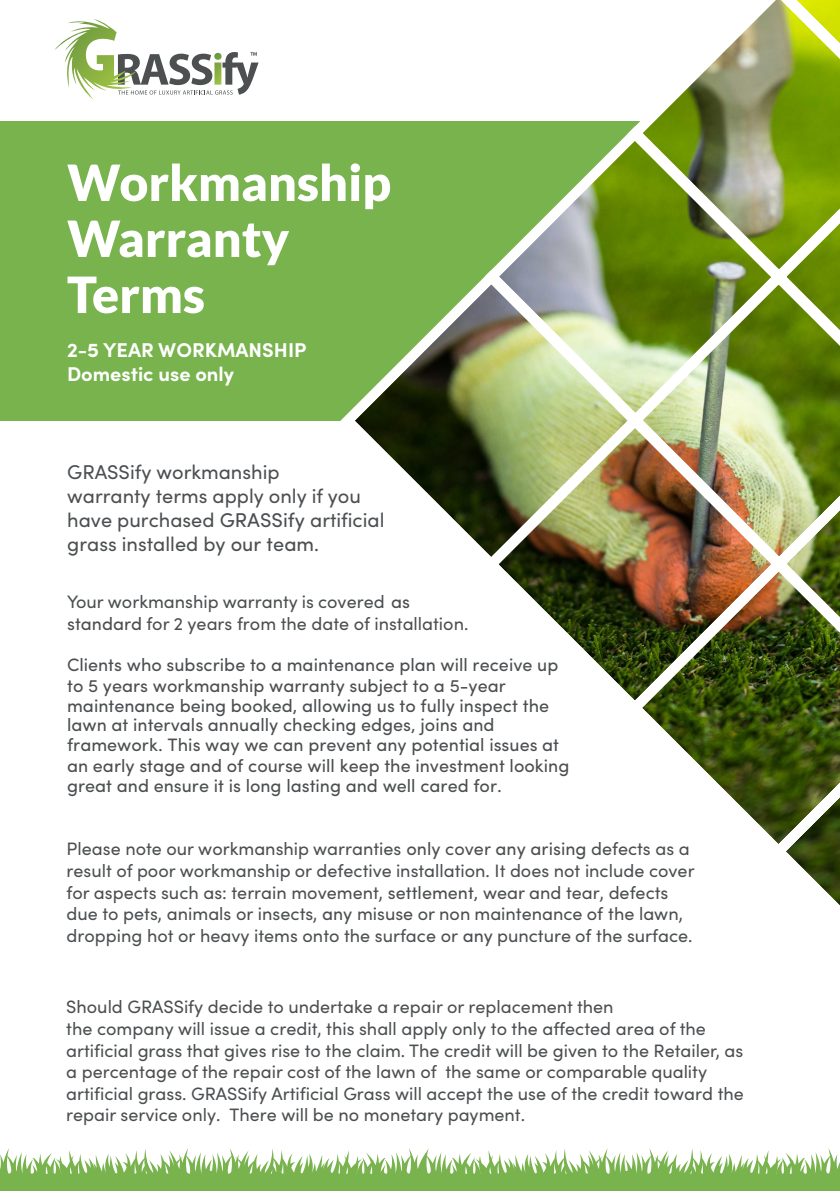
<style>
.page{position:relative;width:840px;height:1191px;background:#fff}
.page>*{position:absolute;margin:0;border:0;box-sizing:border-box;transform-origin:0 0}
.t1{font:900 50px/56px "Lato";color:#fff}
.t2{font:20px/24px "Sofia Pro";color:#4c4f51}
.t3{font:700 20px/24px "Sofia Pro";color:#fff}
.t4{font:18px/21.6px "Sofia Pro";color:#4c4f51}
.t5{font:18px/20px "Sofia Pro";color:#4c4f51}
.s1{font-style:inherit}
</style>
<div class="page">
<div style="left:0;top:121px;width:839px;height:299px;background:#78b34e"></div>
<svg style="left:54px;top:19px;width:204px;height:81px"></svg>
<svg style="left:0;top:1148px;width:839px;height:43px"></svg>
<img style="left:333px;top:0;width:506px;height:904px">
<p class="t1" style="left:67px;top:154px;width:325px">Workmanship<br>Warranty<br>Terms</p>
<p class="t3" style="left:67px;top:336px;width:241px">2-5 YEAR WORKMANSHIP<br>Domestic use only</p>
<p class="t2" style="left:67px;top:459px;width:318px">GRASSify workmanship<br>warranty terms apply only if you have purchased <span class="s1">GRASSify</span> artificial grass installed by <span class="s1">our team</span>.</p>
<p class="t4" style="left:67px;top:590px;width:402px">Your workmanship warranty is covered <span class="s1">as standard</span> for 2 years from the date of installation.</p>
<p class="t5" style="left:67px;top:654px;width:503px">Clients who subscribe to a maintenance plan will receive up to 5 years workmanship warranty subject to a 5-year maintenance being booked, allowing us to fully inspect the lawn at intervals annually checking edges, joins and framework. This way we can prevent any potential issues at an early stage and of course will keep the investment looking great and ensure it is long lasting and well cared for.</p>
<p class="t4" style="left:67px;top:837px;width:629px">Please note our workmanship warranties <span class="s1">only</span> cover <span class="s1">any arising</span> defects as a result of poor workmanship or defective installation. It does not include cover for aspects such as: terrain movement, <span class="s1">settlement,</span> wear and tear, defect<span class="s1">s </span>due to pets, animals or insects, <span class="s1">any</span> misuse or non maintenance of the lawn, dropping hot or heavy items onto the surface or <span class="s1">any</span> puncture of the surface.</p>
<p class="t4" style="left:66px;top:995px;width:678px">Should GRASSify decide to undertake a repair or replacement then<br>the company will issue a credit, this shall apply only to the affected area of the artificial grass that gives rise to the claim. The credit will be given to the Retailer, as a percentage of the repair cost of the lawn of the same or comparable quality artificial grass. GRASSify Artificial Grass will accept the use of the credit toward the repair service only. There will be no monetary payment.</p>
</div>
